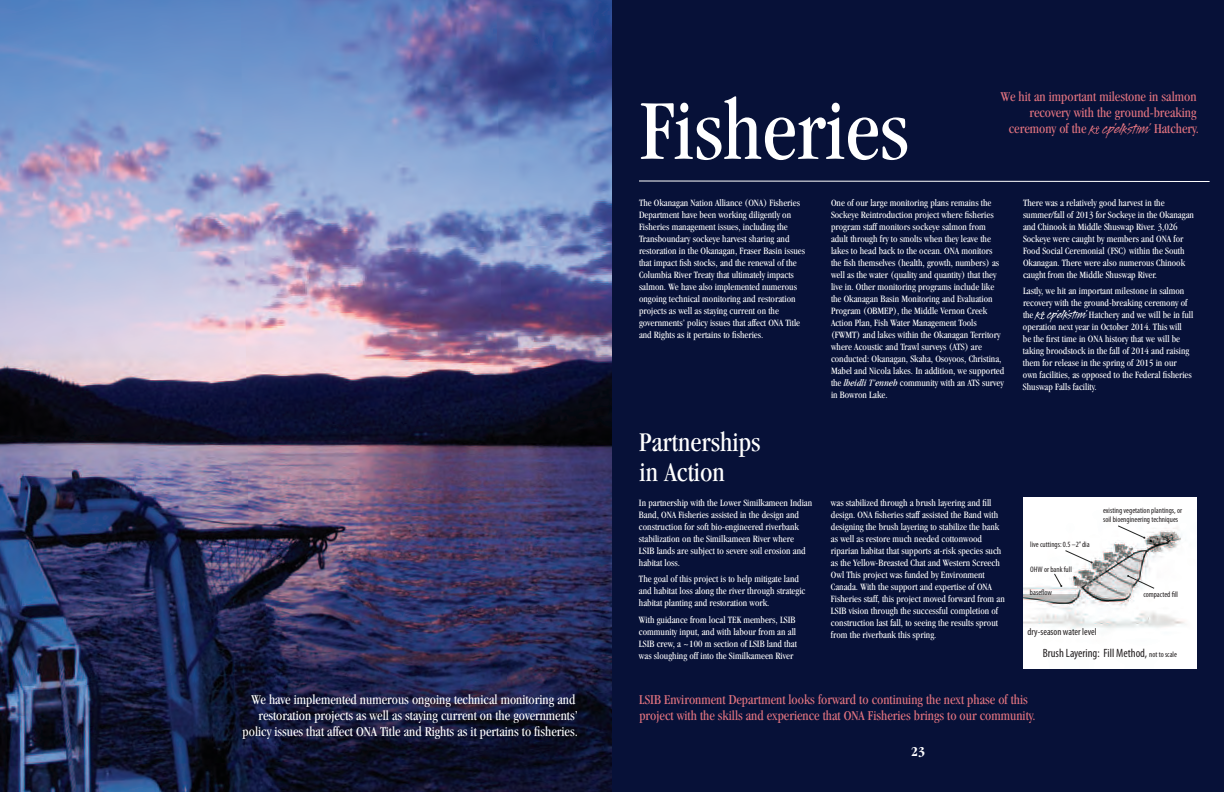
<style>
.page{position:relative;width:1224px;height:792px;background:#fff}
.page>*{position:absolute;margin:0;border:0;box-sizing:border-box;transform-origin:0 0}
.t1{font:condensed 88px "Garamond";color:#fff}
.t2{font:condensed 28px/30px "Garamond";color:#fff}
.t3{font:condensed 14px/16px "Garamond";color:#e37480}
.t4{font:condensed 14px/16px "Garamond";color:#fff;text-align:right}
.t5{font:700 condensed 14px "Garamond";color:#fff}
.t6{font:condensed 12px "Myriad Pro";color:#231f20}
.t7{font:condensed 10px/12px "Garamond";color:#fff}
.t8{font:condensed 10px "Myriad Pro";color:#231f20}
.t9{font:condensed 8px/9px "Myriad Pro";color:#231f20}
.s1{font-family:"Legault";font-stretch:normal;font-size:17px}
.s2{font-style:italic}
.s3{font-family:"Legault";font-stretch:normal;font-size:14px}
.s4{font-size:8px}
</style>
<div class="page">
<div style="left:612px;top:0;width:612px;height:792px;background:#071138"></div>
<svg style="left:1039px;top:312px;width:6px;height:7px"></svg>
<svg style="left:639px;top:180px;width:571px;height:2px"></svg>
<img style="left:0;top:0;width:612px;height:792px">
<img style="left:1023px;top:498px;width:174px;height:171px">
<svg style="left:1117px;top:525px;width:28px;height:14px"></svg>
<svg style="left:1065px;top:550px;width:28px;height:13px"></svg>
<svg style="left:1054px;top:573px;width:8px;height:14px"></svg>
<svg style="left:1127px;top:575px;width:28px;height:14px"></svg>
<svg style="left:1094px;top:126px;width:6px;height:8px"></svg>
<h3 class="t4" style="left:243px;top:691px;width:337px">We have implemented numerous ongoing technical monitoring and restoration projects as well as staying current on the governments’ policy issues that affect ONA Title and Rights as it pertains to fisheries.</h3>
<h1 class="t1" style="left:640px;top:82px;width:270px">Fisheries</h1>
<h3 class="t3" style="left:1001px;top:88px;width:199px;text-align:right">We hit an important milestone in salmon recovery with the ground-breaking ceremony of the <span class="s1">k cp’elk’stim’</span> Hatchery.</h3>
<p class="t7" style="left:639px;top:197px;width:168px">The Okanagan Nation Alliance (ONA) Fisheries Department have been working diligently on Fisheries management issues, including the Transboundary sockeye harvest sharing and restoration in the Okanagan, Fraser Basin issues that impact fish stocks, and the renewal of the Columbia River Treaty that ultimately impacts salmon. We have also implemented numerous ongoing technical monitoring and restoration projects as well as staying current on the governments’ policy issues that affect ONA Title and Rights as it pertains to fisheries.</p>
<p class="t7" style="left:831px;top:197px;width:175px">One of our large monitoring plans remains the Sockeye Reintroduction project where fisheries program staff monitors sockeye salmon from adult through fry to smolts when they leave the lakes to head back to the ocean. ONA monitors the fish themselves (health, growth, numbers) as well as the water (quality and quantity) that they live in. Other monitoring programs include like the Okanagan Basin Monitoring and Evaluation Program (OBMEP), the Middle Vernon Creek Action Plan, Fish Water Management Tools (FWMT) and lakes within the Okanagan Territory where Acoustic and Trawl surveys (ATS) are conducted: Okanagan, Skaha, Osoyoos, Christina, Mabel and Nicola lakes. In addition, we supported the <span class="s2">lheidli T’enneh</span> community with an ATS survey in Bowron Lake.</p>
<p class="t7" style="left:1023px;top:197px;width:173px">There was a relatively good harvest in the summer/fall of 2013 for Sockeye in the Okanagan and Chinook in Middle Shuswap River. 3,026<br>Sockeye were caught by members and ONA for Food Social Ceremonial (FSC) within the South Okanagan. There were also numerous Chinook caught from the Middle Shuswap River.</p>
<p class="t7" style="left:1023px;top:285px;width:172px">Lastly, we hit an important milestone in salmon recovery with the ground-breaking ceremony of the <span class="s3">k cp’elk’stim’</span> Hatchery and we will be in full operation next year in October 2014. This will<br>be the first time in ONA history that we will be taking broodstock in the fall of 2014 and raising them for release in the spring of 2015 in our own facilities, as opposed to the Federal fisheries Shuswap Falls facility.</p>
<h2 class="t2" style="left:639px;top:427px;width:123px">Partnerships in Action</h2>
<p class="t7" style="left:639px;top:496px;width:175px">In partnership with the Lower Similkameen Indian Band, ONA Fisheries assisted in the design and construction for soft bio-engineered riverbank stabilization on the Similkameen River where<br>LSIB lands are subject to severe soil erosion and habitat loss.</p>
<p class="t7" style="left:639px;top:573px;width:168px">The goal of this project is to help mitigate land and habitat loss along the river through strategic habitat planting and restoration work.</p>
<p class="t7" style="left:639px;top:613px;width:159px">With guidance from local TEK members, LSIB community input, and with labour from an all LSIB crew, a ~100 m section of LSIB land that was sloughing off into the Similkameen River</p>
<p class="t7" style="left:831px;top:496px;width:175px">was stabilized through a brush layering and fill design. ONA fisheries staff assisted the Band with designing the brush layering to stabilize the bank as well as restore much needed cottonwood riparian habitat that supports at-risk species such as the Yellow-Breasted Chat and Western Screech Owl This project was funded by Environment Canada. With the support and expertise of ONA Fisheries staff, this project moved forward from an LSIB vision through the successful completion of construction last fall, to seeing the results sprout from the riverbank this spring.</p>
<p class="t9" style="left:1030px;top:540px;width:61px">live cuttings: 0.5 –2” dia</p>
<p class="t9" style="left:1030px;top:565px;width:43px">OHW or bank full</p>
<p class="t9" style="left:1030px;top:588px;width:24px">baseflow</p>
<p class="t9" style="left:1103px;top:506px;width:81px">existing vegetation plantings, or soil bioengineering techniques</p>
<p class="t9" style="left:1143px;top:590px;width:36px">compacted fill</p>
<p class="t8" style="left:1028px;top:626px;width:71px">dry-season water level</p>
<p class="t6" style="left:1043px;top:646px;width:136px">Brush Layering: Fill Method, <span class="s4">not to scale</span></p>
<h3 class="t3" style="left:639px;top:691px;width:398px">LSIB Environment Department looks forward to continuing the next phase of this project with the skills and experience that ONA Fisheries brings to our community.</h3>
<h3 class="t5" style="left:911px;top:744px;width:15px">23</h3>
</div>
